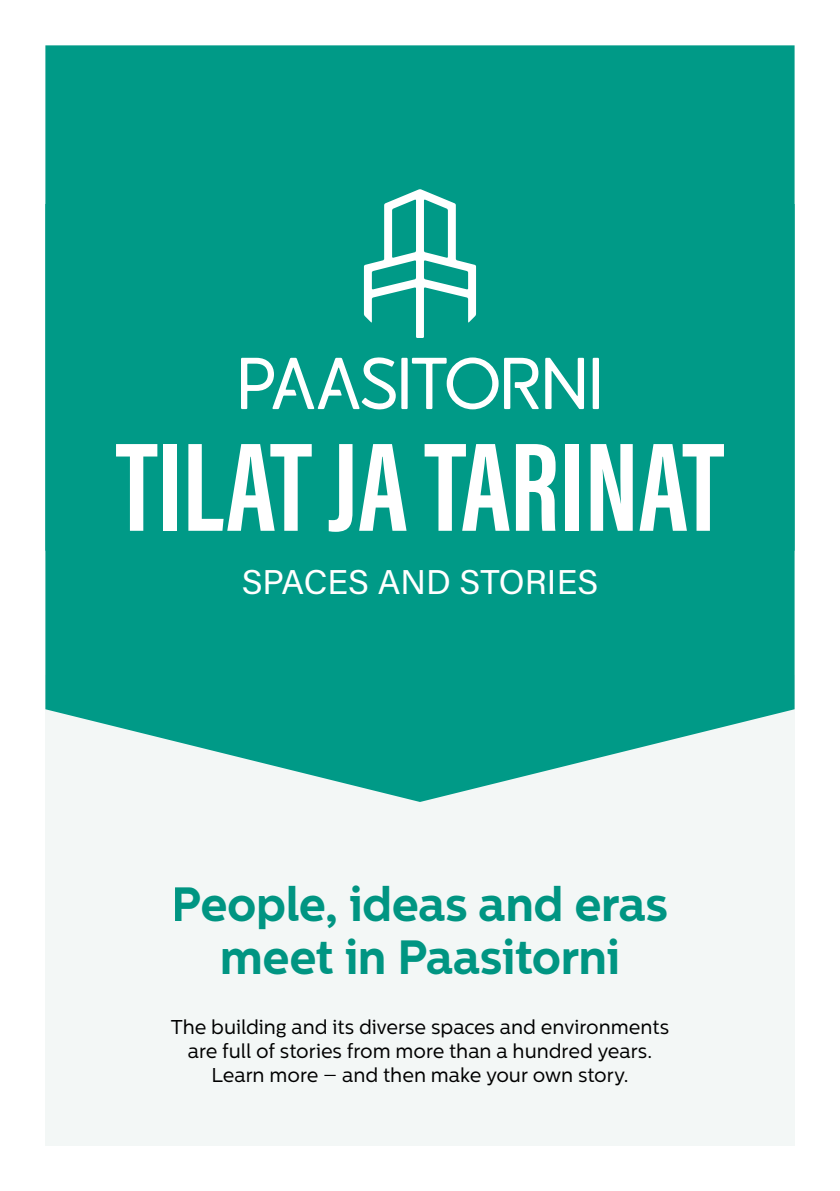
<style>
.page{position:relative;width:840px;height:1191px;background:#fff}
.page>*{position:absolute;margin:0;border:0;box-sizing:border-box;transform-origin:0 0}
.t1{font:700 129.8px "Acumin Pro Extra Cond";color:#fff}
.t2{font:700 48px/52.8px "Centrale Sans";letter-spacing:-.01em;color:#009a87;text-align:center}
.t3{font:34.4px "Acumin Pro";color:#fff}
.Headline{font:20px/24px "Centrale Sans";color:#000;text-align:center}
</style>
<div class="page">
<div style="left:45px;top:675px;width:749px;height:470px;background:#f3f7f6"></div>
<div style="left:45px;top:45px;width:749px;height:159px;background:#009a87"></div>
<svg style="left:45px;top:204px;width:749px;height:598px;background:#14a190"></svg>
<svg style="left:364px;top:189px;width:112px;height:149px"></svg>
<div style="left:401px;top:358px;width:6px;height:51px;background:#fff"></div>
<svg style="left:545px;top:358px;width:38px;height:51px"></svg>
<div style="left:592px;top:358px;width:6px;height:51px;background:#fff"></div>
<svg style="left:411px;top:357px;width:127px;height:52px"></svg>
<svg style="left:241px;top:357px;width:154px;height:53px"></svg>
<p class="t1" style="left:116px;top:407px;width:609px">TILAT JA TARINAT</p>
<p class="t3" style="left:241px;top:558px;width:358px">SPACES AND STORIES</p>
<h2 class="t2" style="left:172px;top:877px;width:497px">People, ideas and eras meet in Paasitorni</h2>
<p class="Headline" style="left:171px;top:1014px;width:500px">The building and its diverse spaces and environments are full of stories from more than a hundred years.<br>Learn more – and then make your own story.</p>
</div>
